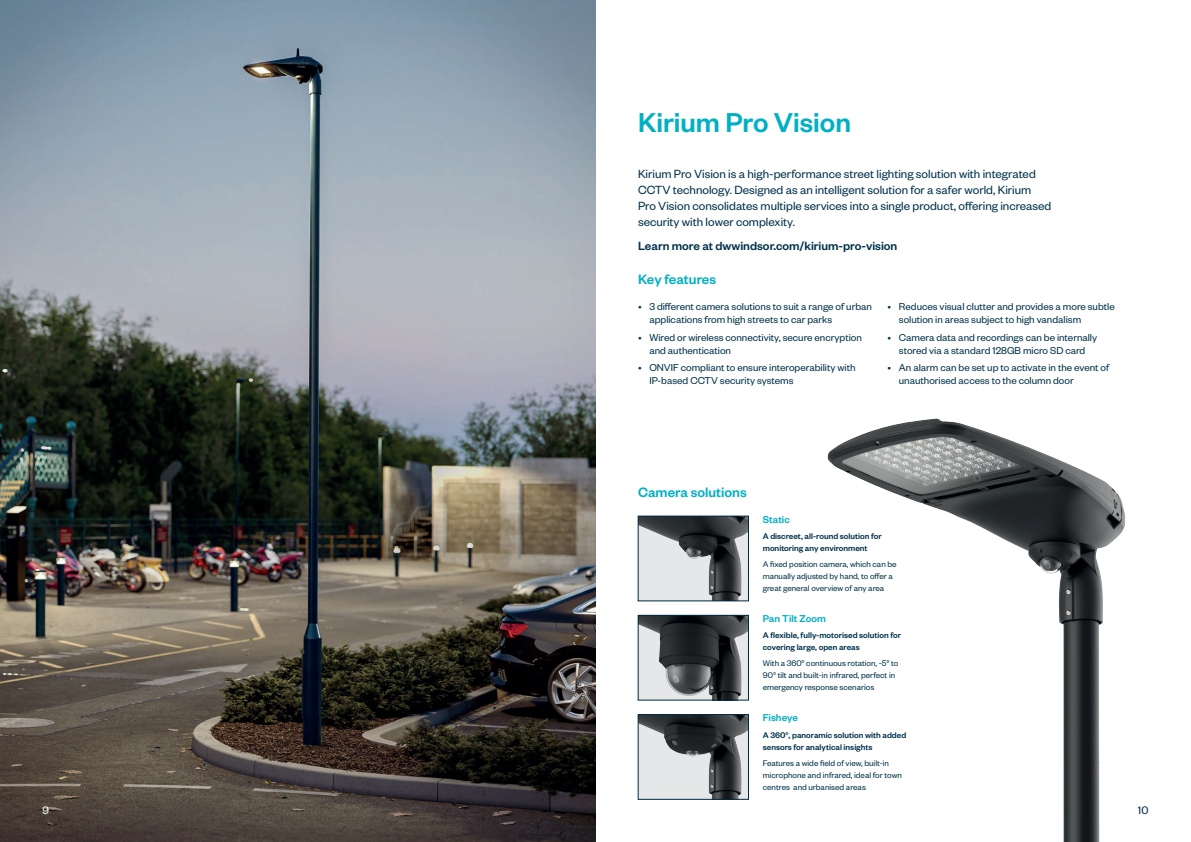
<style>
.page{position:relative;width:1191px;height:842px;background:#fff}
.page>*{position:absolute;margin:0;border:0;box-sizing:border-box;transform-origin:0 0}
.t1{font:500 30px "Founders Grotesk";color:#00b0c5}
.t2{font:500 15px "Founders Grotesk";color:#00b0c5}
.t3{font:13px/16px "Founders Grotesk";color:#00324c}
.t4{font:500 13px "Founders Grotesk";color:#00324c}
.t5{font:12px "Founders Grotesk";color:#00324c}
.t6{font:12px "Founders Grotesk";color:#fff}
.t7{font:11px/13px "Founders Grotesk";color:#00324c}
.t8{font:500 11px "Founders Grotesk";color:#00b0c5}
.t9{font:9px/12px "Founders Grotesk";color:#00324c}
.t10{font:500 9px/12px "Founders Grotesk";color:#00324c}
</style>
<div class="page">
<img style="left:739px;top:418px;width:387px;height:424px">
<img style="left:0;top:0;width:595px;height:842px">
<img style="left:640px;top:617px;width:106px;height:81px">
<div style="left:638px;top:615px;width:110px;height:85px;border:1px solid #012a41"></div>
<img style="left:640px;top:518px;width:106px;height:81px">
<div style="left:638px;top:516px;width:110px;height:85px;border:1px solid #012a41"></div>
<img style="left:640px;top:716px;width:106px;height:81px">
<div style="left:638px;top:714px;width:110px;height:85px;border:1px solid #012a41"></div>
<h1 class="t1" style="left:638px;top:104px;width:214px">Kirium Pro Vision</h1>
<p class="t3" style="left:638px;top:165px;width:415px">Kirium Pro Vision is a high-performance street lighting solution with integrated CCTV technology. Designed as an intelligent solution for a safer world, Kirium Pro Vision consolidates multiple services into a single product, offering increased security with lower complexity.</p>
<p class="t4" style="left:638px;top:238px;width:261px">Learn more at dwwindsor.com/kirium-pro-vision</p>
<h2 class="t2" style="left:638px;top:270px;width:80px">Key features</h2>
<p class="t7" style="left:649px;top:300px;width:224px;text-indent:-11px">• 3 different camera solutions to suit a range of urban applications from high streets to car parks</p>
<p class="t7" style="left:649px;top:330px;width:214px;text-indent:-11px">• Wired or wireless connectivity, secure encryption and authentication</p>
<p class="t7" style="left:649px;top:360px;width:208px;text-indent:-11px">• ONVIF compliant to ensure interoperability with<br>IP-based CCTV security systems</p>
<p class="t7" style="left:899px;top:300px;width:217px;text-indent:-11px">• Reduces visual clutter and provides a more subtle solution in areas subject to high vandalism</p>
<p class="t7" style="left:887px;top:330px;width:211px;text-align:center">• Camera data and recordings can be internally stored via a standard 128GB micro SD card</p>
<p class="t7" style="left:899px;top:360px;width:212px;text-indent:-11px">• An alarm can be set up to activate in the event of unauthorised access to the column door</p>
<h2 class="t2" style="left:638px;top:483px;width:110px">Camera solutions</h2>
<p class="t8" style="left:763px;top:512px;width:29px">Static</p>
<p class="t10" style="left:763px;top:530px;width:120px">A discreet, all-round solution for monitoring any environment</p>
<p class="t9" style="left:763px;top:558px;width:135px">A fixed position camera, which can be manually adjusted by hand, to offer a great general overview of any area</p>
<p class="t8" style="left:763px;top:612px;width:65px">Pan Tilt Zoom</p>
<p class="t10" style="left:763px;top:629px;width:140px">A flexible, fully-motorised solution for covering large, open areas</p>
<p class="t9" style="left:763px;top:657px;width:137px">With a 360° continuous rotation, -5° to<br>90° tilt and built-in infrared, perfect in emergency response scenarios</p>
<p class="t8" style="left:763px;top:711px;width:37px">Fisheye</p>
<p class="t10" style="left:763px;top:728px;width:145px">A 360°, panoramic solution with added sensors for analytical insights</p>
<p class="t9" style="left:763px;top:756px;width:141px">Features a wide field of view, built-in microphone and infrared, ideal for town centres and urbanised areas</p>
<p class="t6" style="left:43px;top:802px;width:8px">9</p>
<p class="t5" style="left:1138px;top:802px;width:12px">10</p>
</div>
